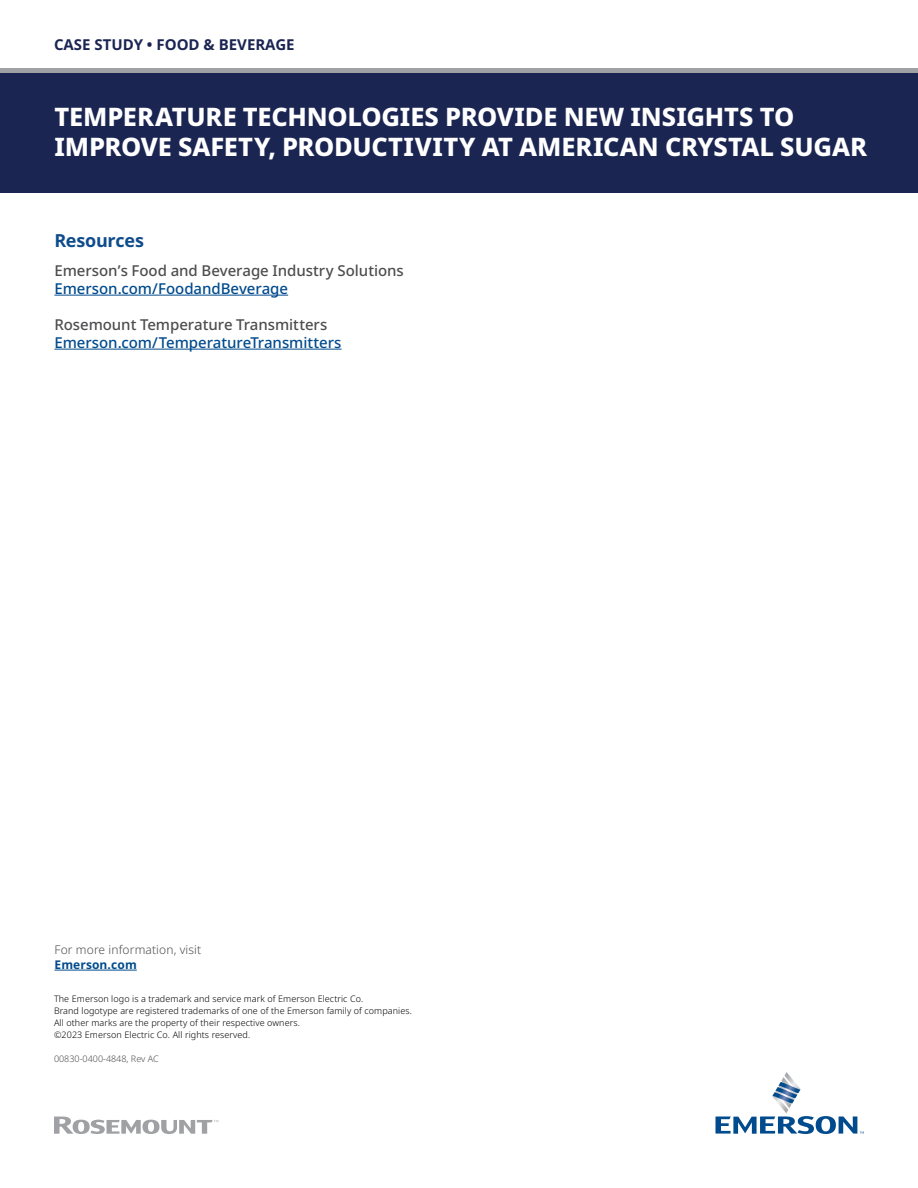
<style>
.page{position:relative;width:918px;height:1188px;background:#fff}
.page>*{position:absolute;margin:0;border:0;box-sizing:border-box;transform-origin:0 0}
.t1{font:800 25.5px/30px "Noto Sans";letter-spacing:-.01em;color:#fff}
.t2{font:700 18px "Noto Sans";letter-spacing:-.015em;color:#0f4c8c}
.t3{font:500 15px "Noto Sans";letter-spacing:-.005em;color:#4d4d4f}
.t4{font:500 15px "Noto Sans";letter-spacing:-.005em;color:#004b8d}
.t5{font:700 15px "Noto Sans";color:#1b2552}
.t6{font:300 12px "Noto Sans";letter-spacing:.01em;color:#4d4d4f}
.t7{font:700 12px "Noto Sans";letter-spacing:.01em;color:#004b8d}
.t8{font:300 9px/12px "Noto Sans";letter-spacing:.01em;color:#000}
.t9{font:300 9px "Noto Sans";color:#4d4d4f}
</style>
<div class="page">
<div style="left:0;top:68px;width:918px;height:125px;background:#1b2552"></div>
<hr style="left:0;top:68px;width:918px;height:4px;background:#9fa1a4">
<svg style="left:716px;top:1072px;width:148px;height:62px"></svg>
<svg style="left:54px;top:1117px;width:164px;height:17px"></svg>
<hr style="left:55px;top:970px;width:82px;height:1px;background:#004b8d">
<hr style="left:54px;top:295px;width:234px;height:1px;background:#004b8d">
<hr style="left:54px;top:349px;width:288px;height:1px;background:#004b8d">
<h3 class="t5" style="left:54px;top:36px;width:242px">CASE STUDY • FOOD &amp; BEVERAGE</h3>
<h1 class="t1" style="left:55px;top:103px;width:814px">TEMPERATURE TECHNOLOGIES PROVIDE NEW INSIGHTS TO<br>IMPROVE SAFETY, PRODUCTIVITY AT AMERICAN CRYSTAL SUGAR</h1>
<h2 class="t2" style="left:54px;top:230px;width:91px">Resources</h2>
<h3 class="t3" style="left:54px;top:262px;width:351px">Emerson’s Food and Beverage Industry Solutions</h3>
<h3 class="t4" style="left:54px;top:280px;width:235px">Emerson.com/FoodandBeverage</h3>
<h3 class="t3" style="left:54px;top:316px;width:274px">Rosemount Temperature Transmitters</h3>
<h3 class="t4" style="left:54px;top:334px;width:289px">Emerson.com/TemperatureTransmitters</h3>
<h3 class="t6" style="left:55px;top:943px;width:148px">For more information, visit</h3>
<h3 class="t7" style="left:55px;top:958px;width:84px">Emerson.com</h3>
<p class="t8" style="left:54px;top:993px;width:359px">The Emerson logo is a trademark and service mark of Emerson Electric Co.<br>Brand logotype are registered trademarks of one of the Emerson family of companies.<br>All other marks are the property of their respective owners.<br>©2023 Emerson Electric Co. All rights reserved.</p>
<p class="t9" style="left:54px;top:1054px;width:106px">00830-0400-4848, Rev AC</p>
</div>
